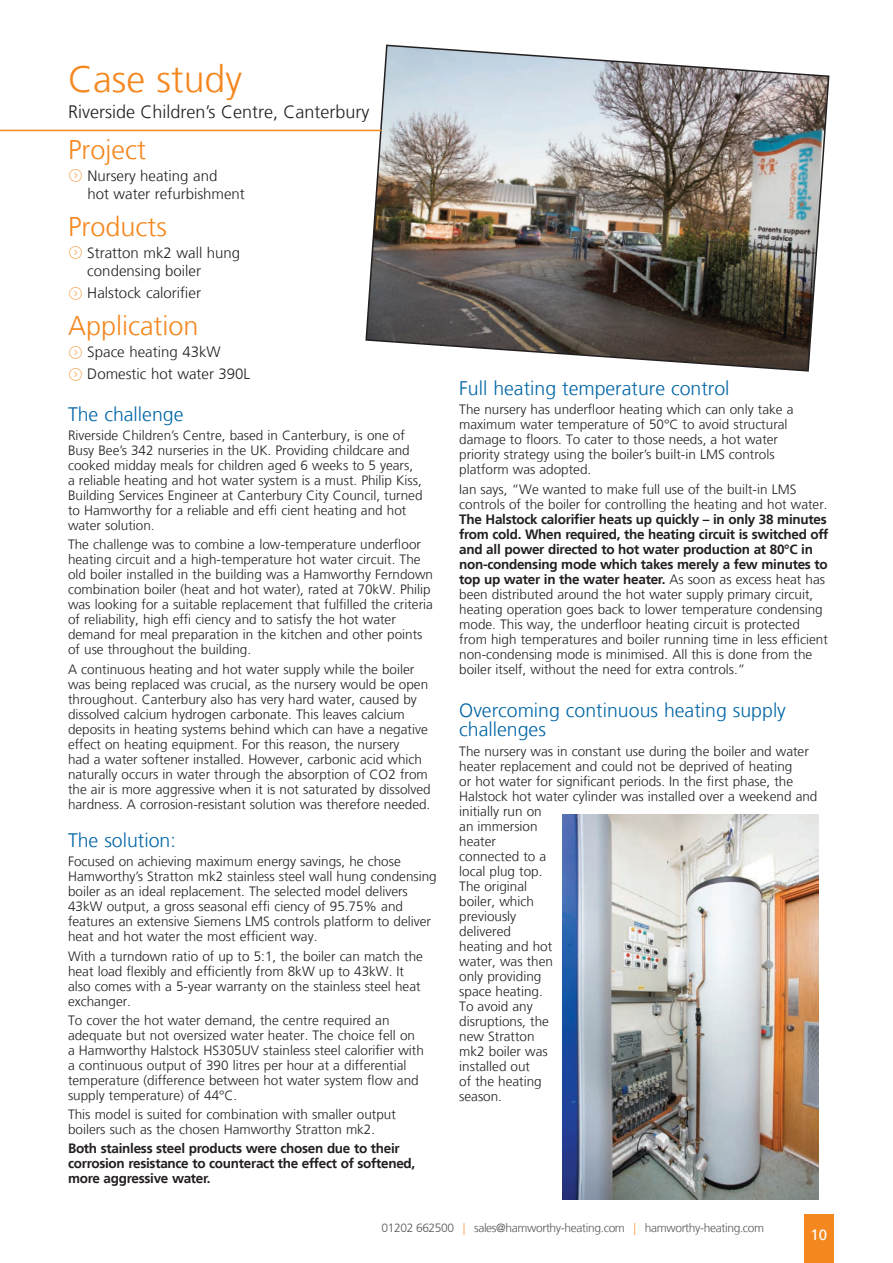
<style>
.page{position:relative;width:893px;height:1263px;background:#fff}
.page>*{position:absolute;margin:0;border:0;box-sizing:border-box;transform-origin:0 0}
.t1{font:300 37.5px "Frutiger LT";color:#f5871f}
.t2{font:300 27px "Frutiger LT";color:#f5871f}
.t3{font:300 19.5px/19.5px "Frutiger LT";color:#0065a6}
.t4{font:300 18px "Frutiger LT";color:#231f20}
.t5{font:300 15px/18px "Frutiger LT";color:#231f20}
.t6{font:15px "Frutiger LT";color:#fff}
.t7{font:300 13.5px/15px "Frutiger LT";color:#231f20}
.t8{font:700 13.5px/15px "Frutiger LT";letter-spacing:-.02em;color:#231f20}
.t9{font:300 12px "Frutiger LT";letter-spacing:-.03em;color:#57585a}
.s1{font-weight:700}
.s2{color:#f89c48}
</style>
<div class="page">
<div style="left:804px;top:1215px;width:29px;height:48px;background:#f5871f"></div>
<img style="left:365px;top:44px;width:465px;height:328px">
<img style="left:562px;top:814px;width:256px;height:385px">
<hr style="left:0;top:130px;width:381px;height:1px;background:#f5871f">
<h1 class="t1" style="left:68px;top:58px;width:176px">Case study</h1>
<h3 class="t4" style="left:68px;top:101px;width:303px">Riverside Children’s Centre, Canterbury</h3>
<h2 class="t2" style="left:68px;top:134px;width:79px">Project</h2>
<p class="t5" style="left:87px;top:167px;width:159px">Nursery heating and<br>hot water refurbishment</p>
<h2 class="t2" style="left:68px;top:211px;width:101px">Products</h2>
<p class="t5" style="left:87px;top:244px;width:154px">Stratton mk2 wall hung condensing boiler</p>
<p class="t5" style="left:87px;top:284px;width:115px">Halstock calorifier</p>
<h2 class="t2" style="left:68px;top:310px;width:132px">Application</h2>
<p class="t5" style="left:87px;top:341px;width:164px;line-height:22.2px">Space heating 43kW<br>Domestic hot water 390L</p>
<h3 class="t3" style="left:68px;top:405px;width:117px">The challenge</h3>
<p class="t7" style="left:68px;top:428px;width:356px">Riverside Children’s Centre, based in Canterbury, is one of Busy Bee’s 342 nurseries in the UK. Providing childcare and cooked midday meals for children aged 6 weeks to 5 years, a reliable heating and hot water system is a must. Philip Kiss, Building Services Engineer at Canterbury City Council, turned to Hamworthy for a reliable and effi cient heating and hot water solution.</p>
<p class="t7" style="left:68px;top:537px;width:366px">The challenge was to combine a low-temperature underfloor heating circuit and a high-temperature hot water circuit. The old boiler installed in the building was a Hamworthy Ferndown combination boiler (heat and hot water), rated at 70kW. Philip was looking for a suitable replacement that fulfilled the criteria of reliability, high effi ciency and to satisfy the hot water demand for meal preparation in the kitchen and other points of use throughout the building.</p>
<p class="t7" style="left:68px;top:662px;width:364px">A continuous heating and hot water supply while the boiler was being replaced was crucial, as the nursery would be open throughout. Canterbury also has very hard water, caused by dissolved calcium hydrogen carbonate. This leaves calcium deposits in heating systems behind which can have a negative effect on heating equipment. For this reason, the nursery<br>had a water softener installed. However, carbonic acid which naturally occurs in water through the absorption of CO2 from the air is more aggressive when it is not saturated by dissolved hardness. A corrosion-resistant solution was therefore needed.</p>
<h3 class="t3" style="left:68px;top:831px;width:109px">The solution:</h3>
<p class="t7" style="left:68px;top:854px;width:370px">Focused on achieving maximum energy savings, he chose Hamworthy’s Stratton mk2 stainless steel wall hung condensing boiler as an ideal replacement. The selected model delivers 43kW output, a gross seasonal effi ciency of 95.75% and features an extensive Siemens LMS controls platform to deliver heat and hot water the most efficient way.</p>
<p class="t7" style="left:68px;top:949px;width:356px">With a turndown ratio of up to 5:1, the boiler can match the heat load flexibly and efficiently from 8kW up to 43kW. It also comes with a 5-year warranty on the stainless steel heat exchanger.</p>
<p class="t7" style="left:68px;top:1013px;width:357px">To cover the hot water demand, the centre required an adequate but not oversized water heater. The choice fell on a Hamworthy Halstock HS305UV stainless steel calorifier with a continuous output of 390 litres per hour at a differential temperature (difference between hot water system flow and supply temperature) of 44°C.</p>
<p class="t7" style="left:68px;top:1107px;width:329px">This model is suited for combination with smaller output boilers such as the chosen Hamworthy Stratton mk2.</p>
<p class="t8" style="left:68px;top:1141px;width:349px">Both stainless steel products were chosen due to their corrosion resistance to counteract the effect of softened, more aggressive water.</p>
<h3 class="t3" style="left:459px;top:379px;width:272px">Full heating temperature control</h3>
<p class="t7" style="left:459px;top:402px;width:336px">The nursery has underfloor heating which can only take a maximum water temperature of 50°C to avoid structural damage to floors. To cater to those needs, a hot water priority strategy using the boiler’s built-in LMS controls platform was adopted.</p>
<p class="t7" style="left:459px;top:482px;width:370px">Ian says, “We wanted to make full use of the built-in LMS controls of the boiler for controlling the heating and hot water.</p>
<p class="t7" style="left:459px;top:512px;width:371px"><span class="s1">The Halstock calorifier heats up quickly – in only 38 minutes from cold. When required, the heating circuit is switched off and all power directed to hot water production at 80°C in non-condensing mode which takes merely a few minutes to top up water in the water heater.</span> As soon as excess heat has been distributed around the hot water supply primary circuit, heating operation goes back to lower temperature condensing mode. This way, the underfloor heating circuit is protected from high temperatures and boiler running time in less efficient non-condensing mode is minimised. All this is done from the boiler itself, without the need for extra controls.”</p>
<h3 class="t3" style="left:459px;top:700px;width:328px">Overcoming continuous heating supply challenges</h3>
<p class="t7" style="left:459px;top:743px;width:360px">The nursery was in constant use during the boiler and water heater replacement and could not be deprived of heating<br>or hot water for significant periods. In the first phase, the<br>Halstock hot water cylinder was installed over a weekend and initially run on<br>an immersion<br>heater<br>connected to a<br>local plug top.<br>The original<br>boiler, which<br>previously<br>delivered<br>heating and hot<br>water, was then<br>only providing<br>space heating.<br>To avoid any<br>disruptions, the<br>new Stratton<br>mk2 boiler was<br>installed out<br>of the heating<br>season.</p>
<p class="t9" style="left:381px;top:1221px;width:384px">01202 662500 <span class="s2">|</span> sales@hamworthy-heating.com <span class="s2">|</span> hamworthy-heating.com</p>
<p class="t6" style="left:810px;top:1226px;width:18px">10</p>
</div>
